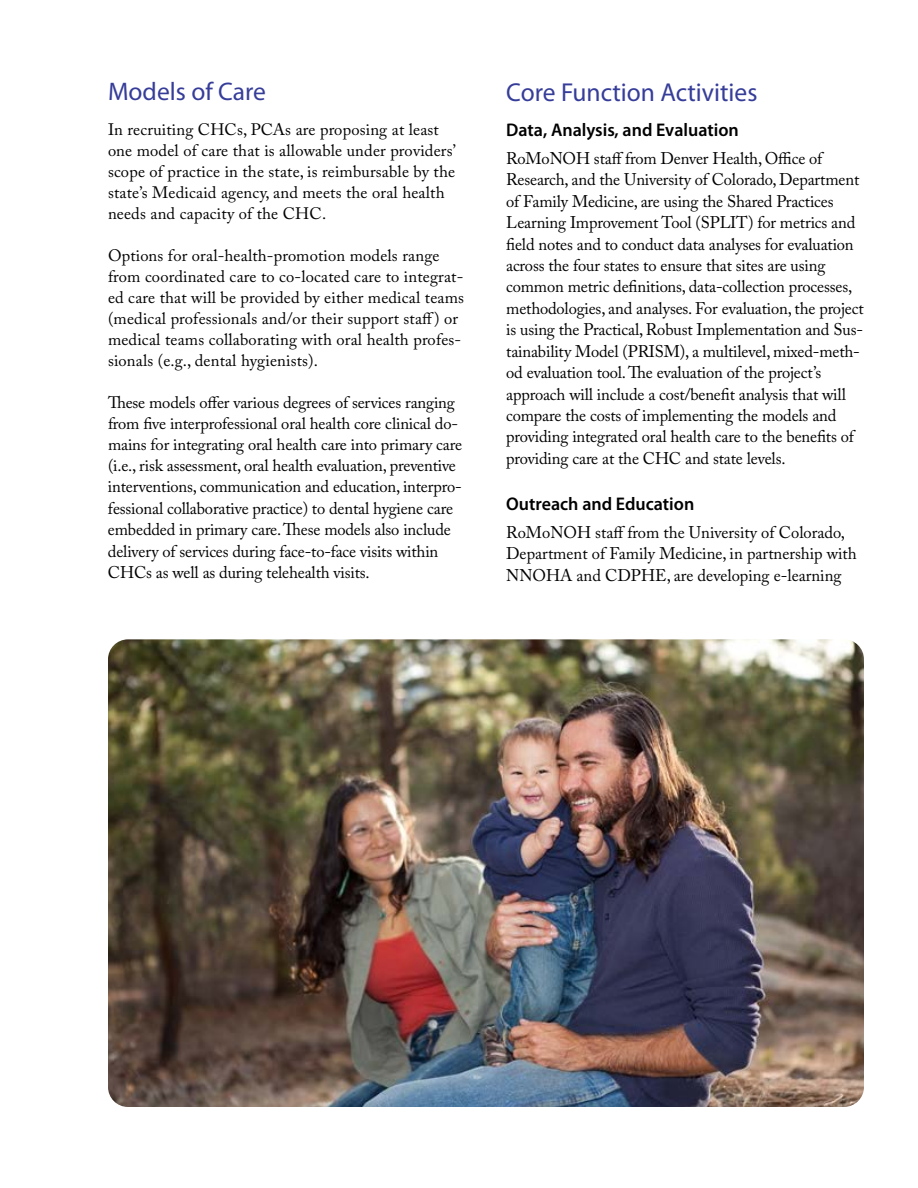
<style>
.page{position:relative;width:918px;height:1188px;background:#fff}
.page>*{position:absolute;margin:0;border:0;box-sizing:border-box;transform-origin:0 0}
.t1{font:25.95px "Myriad Pro";color:#363d99}
.t2{font:25.5px "Myriad Pro";color:#363d99}
.t3{font:600 18.3px "Myriad Pro";color:#000}
.t4{font:16.8px/21.5px "Adobe Caslon Pro";letter-spacing:-.01em;color:#000}
.t5{font:16.5px/21px "Adobe Caslon Pro";letter-spacing:.01em;color:#000}
.t6{font:16.5px/21.1px "Adobe Caslon Pro";letter-spacing:-.01em;color:#000}
.s1{font-size:16.8px}
</style>
<div class="page">
<img style="left:108px;top:639px;width:756px;height:468px">
<h2 class="t2" style="left:108px;top:76px;width:159px">Models of Care</h2>
<p class="t5" style="left:108px;top:118px;width:349px">In recruiting CHCs, PCAs are proposing at least one model of care that is allowable under providers’ scope of practice in the state, is reimbursable by the state’s Medicaid agency, and meets the oral health needs and capacity of the CHC.</p>
<p class="t5" style="left:108px;top:244px;width:358px">Options for oral-health-promotion models range from coordinated care to co-located care to integrat&shy;ed care that will be provided by either medical teams (medical professionals and/or their support staff) or medical teams collaborating with oral health profes&shy;sionals (e.g., dental hygienists).</p>
<p class="t6" style="left:108px;top:391px;width:356px">These models offer various degrees of services ranging from five interprofessional oral health core clinical do&shy;mains for integrating oral health care into primary care (i.e., risk assessment, oral health evaluation, <span class="s1">preventive</span></p>
<p class="t4" style="left:108px;top:476px;width:355px">interventions, communication and education, interpro&shy;fessional collaborative practice) to dental hygiene care embedded in primary care. These models also include delivery of services during face-to-face visits within CHCs as well as during telehealth visits.</p>
<h2 class="t1" style="left:506px;top:76px;width:253px">Core Function Activities</h2>
<h3 class="t3" style="left:506px;top:118px;width:234px">Data, Analysis, and Evaluation</h3>
<p class="t4" style="left:506px;top:147px;width:359px">RoMoNOH staff from Denver Health, Office of Research, and the University of Colorado, Department of Family Medicine, are using the Shared Practices Learning Improvement Tool (SPLIT) for metrics and field notes and to conduct data analyses for evaluation across the four states to ensure that sites are using common metric definitions, data-collection processes, methodologies, and analyses. For evaluation, the project is using the Practical, Robust Implementation and Sus&shy;tainability Model (PRISM), a multilevel, mixed-meth&shy;od evaluation tool. The evaluation of the project’s approach will include a cost/benefit analysis that will compare the costs of implementing the models and providing integrated oral health care to the benefits of providing care at the CHC and state levels.</p>
<h3 class="t3" style="left:506px;top:492px;width:190px">Outreach and Education</h3>
<p class="t4" style="left:506px;top:521px;width:352px">RoMoNOH staff from the University of Colorado,<br>Department of Family Medicine, in partnership with<br>NNOHA and CDPHE, are developing e-learning</p>
</div>
